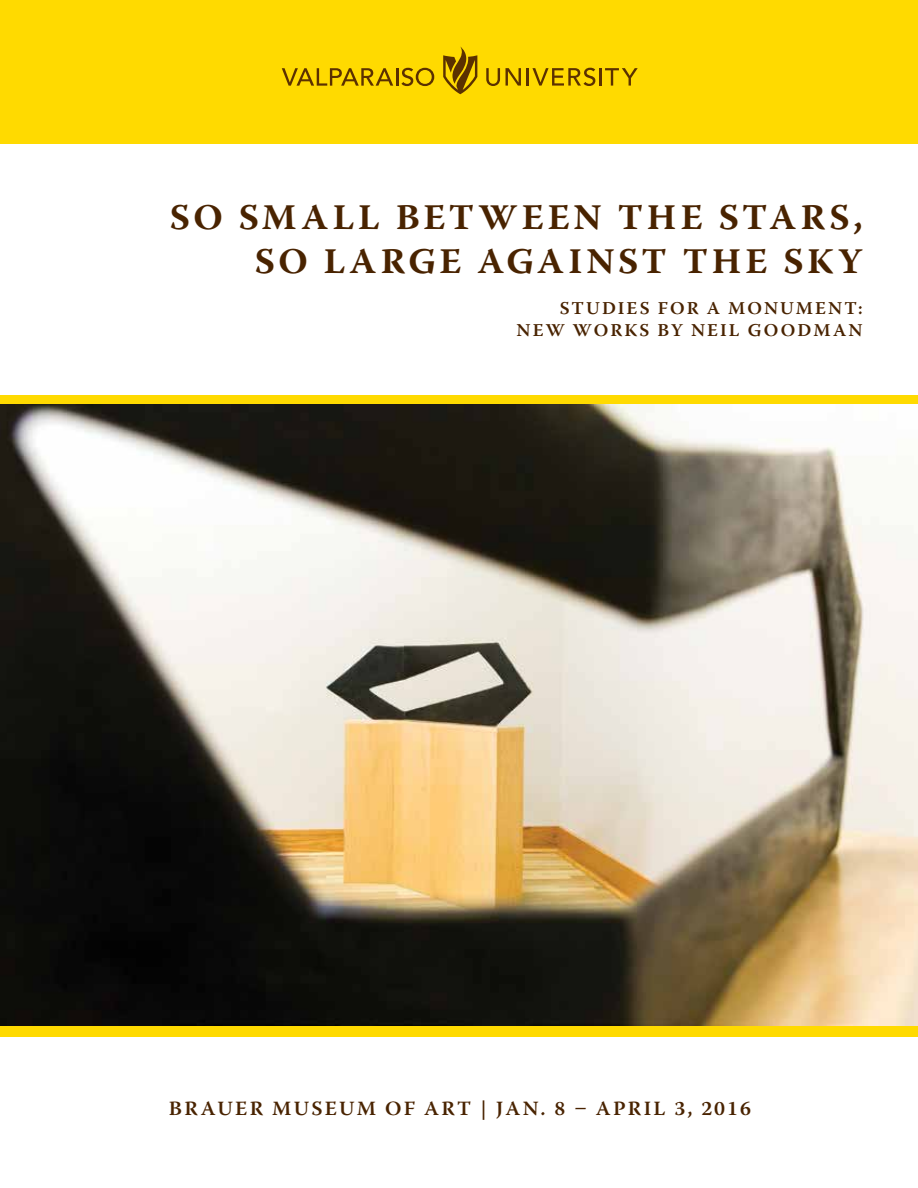
<style>
.page{position:relative;width:918px;height:1188px;background:#fff}
.page>*{position:absolute;margin:0;border:0;box-sizing:border-box;transform-origin:0 0}
.t1{font:700 35.85px/43px "Warnock Pro";letter-spacing:.105em;color:#492300;text-align:right}
.t2{font:600 20.25px "Warnock Pro";letter-spacing:.11em;color:#492300}
.t3{font:600 18px/21.6px "Warnock Pro";letter-spacing:.115em;color:#492300;text-align:right}
</style>
<div class="page">
<div style="left:0;top:0;width:918px;height:526px;background:#ffda00"></div>
<svg style="left:443px;top:47px;width:34px;height:47px"></svg>
<svg style="left:282px;top:68px;width:152px;height:18px"></svg>
<svg style="left:486px;top:68px;width:14px;height:18px"></svg>
<svg style="left:506px;top:68px;width:15px;height:18px"></svg>
<svg style="left:527px;top:68px;width:68px;height:18px"></svg>
<hr style="left:599px;top:68px;width:3px;height:18px;background:#5b3100">
<svg style="left:605px;top:68px;width:33px;height:18px"></svg>
<div style="left:0;top:1025px;width:918px;height:11px;background:#ffda00"></div>
<img style="left:0;top:405px;width:918px;height:620px">
<div style="left:0;top:144px;width:918px;height:250px;background:#fff"></div>
<p class="t1" style="left:170px;top:196px;width:694px">SO SMALL BETWEEN THE STARS,<br>SO LARGE AGAINST THE SKY</p>
<p class="t3" style="left:517px;top:297px;width:348px">STUDIES FOR A MONUMENT:<br>NEW WORKS BY NEIL GOODMAN</p>
<p class="t2" style="left:169px;top:1096px;width:584px">BRAUER MUSEUM OF ART | JAN. 8 – APRIL 3, 2016</p>
</div>
